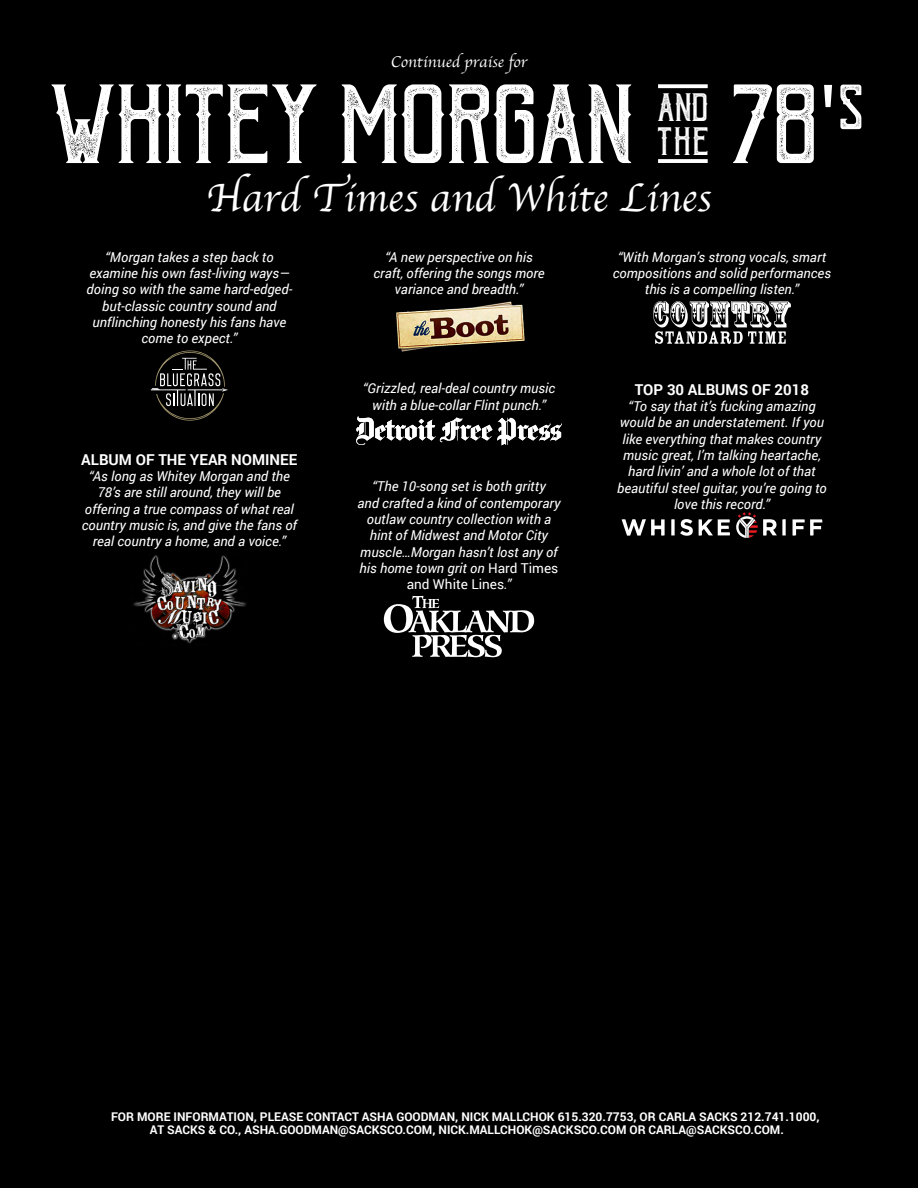
<style>
.page{position:relative;width:918px;height:1188px;background:#000}
.page>*{position:absolute;margin:0;border:0;box-sizing:border-box;transform-origin:0 0}
.t1{font:92.4px "Bohem Press";color:#fff}
.t2{font:52.35px "Bohem Press";color:#fff}
.t3{font:41.4px "Apple Chancery";color:#fff}
.t4{font:32.55px "Bohem Press";letter-spacing:.03em;color:#fff}
.t5{font:16.2px "Apple Chancery";color:#fff}
.t6{font:700 15px "Roboto";color:#fff}
.t7{font:italic 13.65px/16.4px "Roboto";color:#fff;text-align:center}
.t8{font:700 12px/13.5px "Roboto";color:#fff;text-align:center}
.s1{font-style:normal}
</style>
<div class="page">
<svg style="left:658px;top:84px;width:50px;height:4px"></svg>
<svg style="left:658px;top:159px;width:50px;height:4px"></svg>
<svg style="left:151px;top:351px;width:77px;height:70px"></svg>
<img style="left:396px;top:301px;width:129px;height:51px">
<svg style="left:653px;top:301px;width:138px;height:43px"></svg>
<svg style="left:622px;top:519px;width:43px;height:17px"></svg>
<svg style="left:699px;top:519px;width:31px;height:17px"></svg>
<svg style="left:793px;top:519px;width:29px;height:17px"></svg>
<svg style="left:671px;top:519px;width:22px;height:17px"></svg>
<svg style="left:736px;top:512px;width:50px;height:26px"></svg>
<img style="left:133px;top:555px;width:114px;height:89px">
<svg style="left:356px;top:416px;width:206px;height:29px"></svg>
<svg style="left:384px;top:596px;width:150px;height:61px"></svg>
<p class="t5" style="left:391px;top:49px;width:138px">Continued praise for</p>
<h1 class="t1" style="left:51px;top:85px;width:787px">WHITEY MORGAN 78<sup>'</sup></h1>
<h3 class="t4" style="left:658px;top:93px;width:53px">AND</h3>
<h2 class="t2" style="left:840px;top:85px;width:25px">S</h2>
<h3 class="t4" style="left:658px;top:127px;width:53px">THE</h3>
<h3 class="t3" style="left:206px;top:165px;width:507px">Hard Times and White Lines</h3>
<p class="t7" style="left:87px;top:248px;width:207px">“Morgan takes a step back to examine his own fast-living ways— doing so with the same hard-edged&shy;but-classic country sound and unflinching honesty his fans have come to expect.”</p>
<p class="t7" style="left:373px;top:248px;width:173px">“A new perspective on his craft, offering the songs more variance and breadth.”</p>
<p class="t7" style="left:613px;top:248px;width:220px">“With Morgan’s strong vocals, smart compositions and solid performances this is a compelling listen.”</p>
<p class="t6" style="left:635px;top:379px;width:176px">TOP 30 ALBUMS OF 2018</p>
<p class="t7" style="left:617px;top:398px;width:211px">“To say that it’s fucking amazing would be an understatement. If you like everything that makes country music great, I’m talking heartache, hard livin’ and a whole lot of that beautiful steel guitar, you’re going to love this record.”</p>
<p class="t7" style="left:363px;top:380px;width:194px">“Grizzled, real-deal country music with a blue-collar Flint punch.”</p>
<p class="t6" style="left:81px;top:449px;width:218px">ALBUM OF THE YEAR NOMINEE</p>
<p class="t7" style="left:82px;top:468px;width:217px">“As long as Whitey Morgan and the 78’s are still around, they will be offering a true compass of what real country music is, and give the fans of real country a home, and a voice.”</p>
<p class="t7" style="left:357px;top:478px;width:205px">“The 10-song set is both gritty<br>and crafted a kind of contemporary outlaw country collection with a hint of Midwest and Motor City muscle…Morgan hasn’t lost any of his home town grit on <span class="s1">Hard Times and White Lines</span>.”</p>
<p class="t8" style="left:111px;top:1109px;width:710px">FOR MORE INFORMATION, PLEASE CONTACT ASHA GOODMAN, NICK MALLCHOK 615.320.7753, OR CARLA SACKS 212.741.1000,<br>AT SACKS &amp; CO., ASHA.GOODMAN@SACKSCO.COM, NICK.MALLCHOK@SACKSCO.COM OR CARLA@SACKSCO.COM.</p>
</div>
